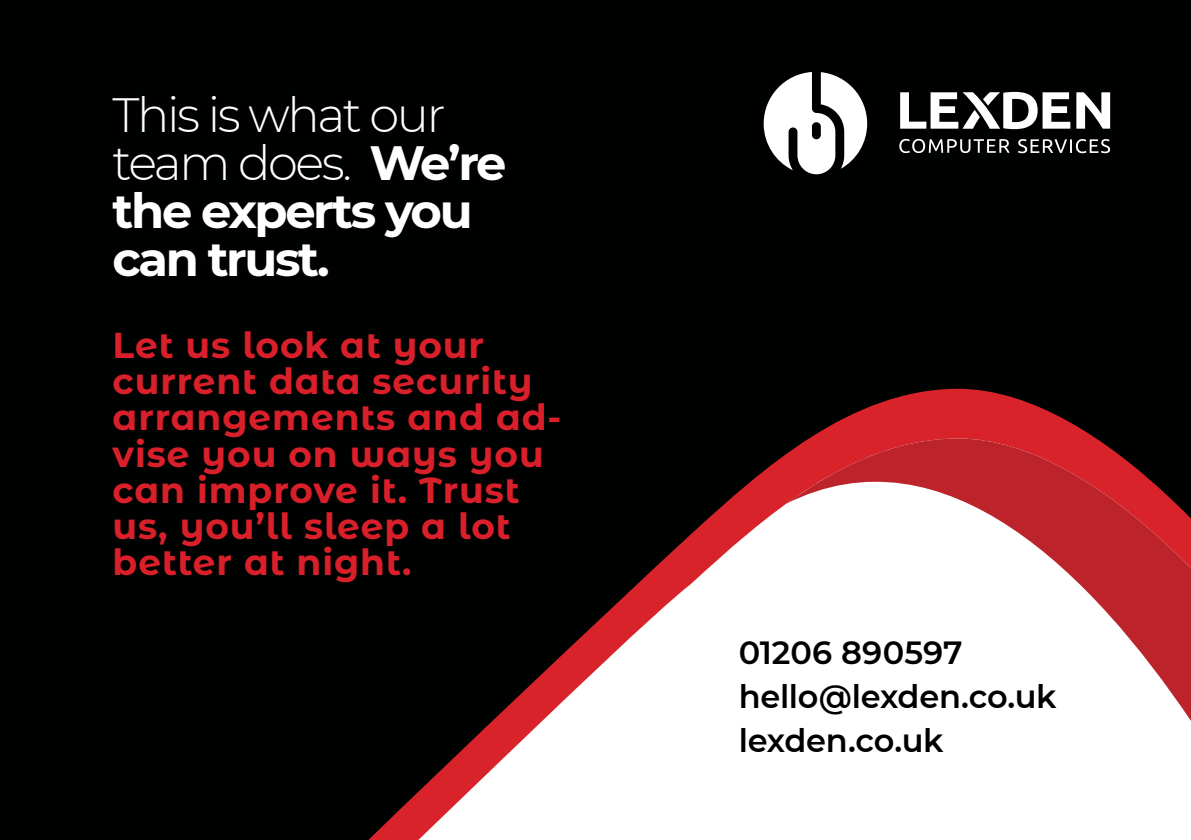
<style>
.page{position:relative;width:1191px;height:840px;background:#fff}
.page>*{position:absolute;margin:0;border:0;box-sizing:border-box;transform-origin:0 0}
.t1{font:700 48px/48px "Montserrat";letter-spacing:-.05em;color:#fff}
.t2{font:700 36px/36px "Montserrat Alternates";letter-spacing:.025em;color:#d9202a}
.t3{font:600 32px/44px "Montserrat";letter-spacing:-.01em;color:#000}
.s1{font-weight:300}
</style>
<div class="page">
<div style="left:0;top:0;width:1191px;height:839px;background:#000101"></div>
<svg style="left:183px;top:388px;width:1008px;height:451px;fill:#000101"></svg>
<svg style="left:786px;top:437px;width:405px;height:283px"></svg>
<svg style="left:899px;top:139px;width:211px;height:14px"></svg>
<svg style="left:900px;top:92px;width:170px;height:37px"></svg>
<svg style="left:1076px;top:92px;width:34px;height:37px"></svg>
<svg style="left:763px;top:72px;width:104px;height:102px"></svg>
<h1 class="t1" style="left:113px;top:88px;width:395px"><span class="s1">This is what our team does.</span> We’re the experts you can trust.</h1>
<p class="t2" style="left:113px;top:325px;width:450px">Let us look at your current data security arrangements and ad&shy;vise you on ways you can improve it. Trust us, you’ll sleep a lot better at night.</p>
<p class="t3" style="left:738px;top:628px;width:319px">01206 890597 hello@lexden.co.uk lexden.co.uk</p>
</div>
